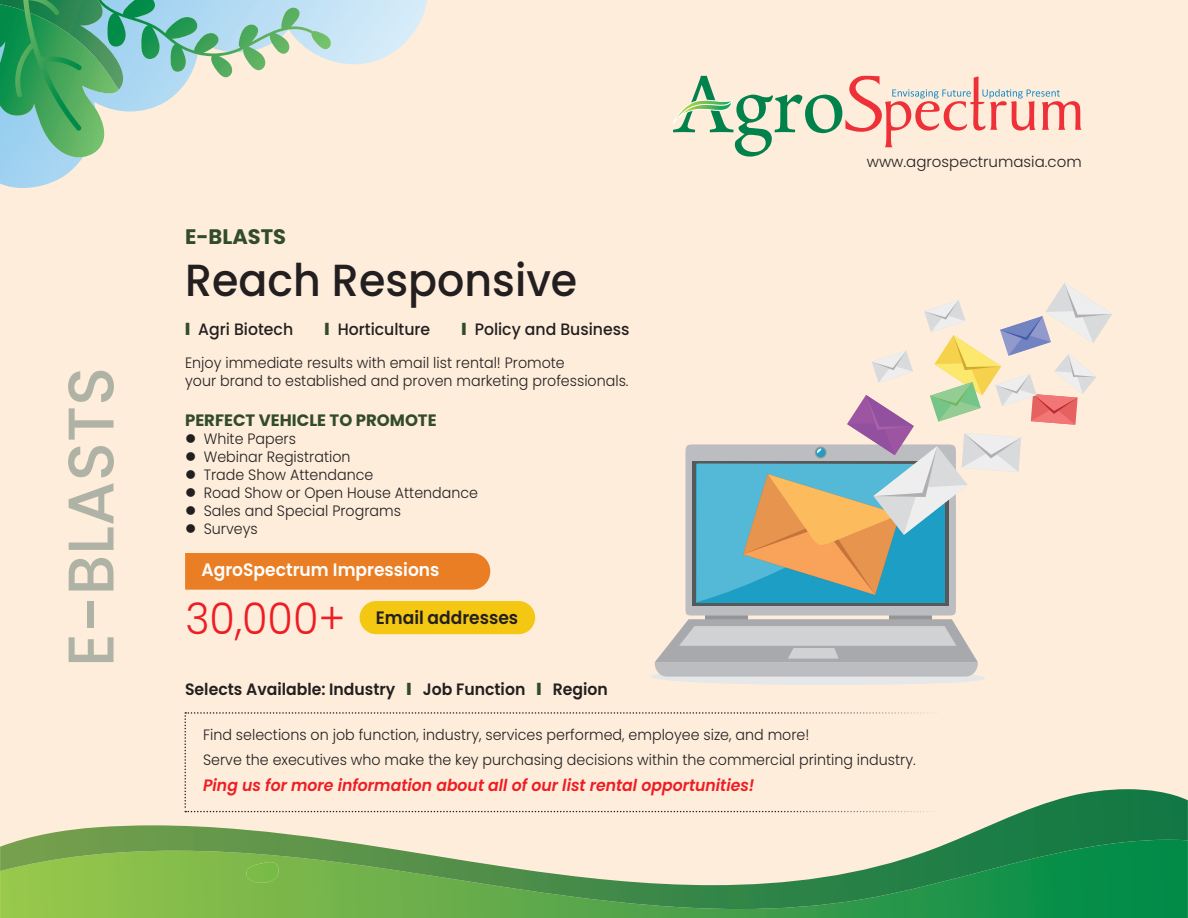
<style>
.page{position:relative;width:1188px;height:918px;background:#feeddb}
.page>*{position:absolute;margin:0;border:0;box-sizing:border-box;transform-origin:0 0}
.t1{font:500 64.5px "Poppins";color:#afb3a5}
.t2{font:500 45px "Poppins";color:#231f20;scale:.95 1}
.t3{font:300 43.5px "Poppins";color:#ee1d23;scale:.95 1}
.t4{font:700 21px "Poppins";color:#324c2a}
.t5{font:600 18px "Poppins";color:#fff;scale:.95 1}
.t6{font:600 18px "Poppins";color:#231f20;scale:.95 1}
.t7{font:italic 600 16.5px "Poppins";color:#ee1d23;scale:.95 1}
.t8{font:600 16.5px "Poppins";color:#231f20;scale:.95 1}
.t9{font:500 16.5px "Poppins";color:#231f20;scale:.95 1}
.t10{font:700 16.5px "Poppins";color:#324c2a}
.t11{font:300 15px "Poppins";color:#231f20;scale:.95 1}
.t12{font:300 15px "Poppins";color:#231f20}
.s1{font-weight:900;color:#324c2a}
</style>
<div class="page">
<svg style="left:0;top:0;width:427px;height:157px"></svg>
<svg style="left:672px;top:75px;width:410px;height:82px"></svg>
<svg style="left:0;top:909px;width:1188px;height:9px;background:#51a64a"></svg>
<svg style="left:0;top:789px;width:1188px;height:120px"></svg>
<svg style="left:246px;top:862px;width:34px;height:21px"></svg>
<div style="left:185px;top:553px;width:305px;height:37px;background:#e97e24"></div>
<div style="left:360px;top:601px;width:175px;height:33px;background:#f3c712;border-radius:17px"></div>
<svg style="left:184px;top:712px;width:760px;height:100px"></svg>
<div style="left:706px;top:616px;width:42px;height:12px;background:#939598"></div>
<div style="left:889px;top:616px;width:42px;height:12px;background:#939598"></div>
<svg style="left:651px;top:619px;width:334px;height:66px;background:#c7c6c6"></svg>
<svg style="left:686px;top:444px;width:270px;height:172px;background:#b6b7b9"></svg>
<div style="left:692px;top:461px;width:257px;height:144px;background:linear-gradient(to right,#57585a,#57585a)"></div>
<svg style="left:696px;top:283px;width:416px;height:319px"></svg>
<p class="t1" style="left:54px;top:667px;width:302px;rotate:-90deg">E-BLASTS</p>
<p class="t4" style="left:185px;top:225px;width:103px">E-BLASTS</p>
<p class="t2" style="left:185px;top:255px;width:414px">Reach Responsive</p>
<p class="t9" style="left:185px;top:320px;width:115px"><span class="s1">l</span> Agri Biotech</p>
<p class="t9" style="left:325px;top:320px;width:113px"><span class="s1">l</span> Horticulture</p>
<p class="t9" style="left:461px;top:320px;width:178px"><span class="s1">l</span> Policy and Business</p>
<p class="t11" style="left:185px;top:354px;width:401px">Enjoy immediate results with email list rental! Promote</p>
<p class="t11" style="left:185px;top:372px;width:468px">your brand to established and proven marketing professionals.</p>
<p class="t10" style="left:185px;top:410px;width:253px">PERFECT VEHICLE TO PROMOTE</p>
<p class="t11" style="left:185px;top:430px;width:118px">● White Papers</p>
<p class="t11" style="left:185px;top:448px;width:176px">● Webinar Registration</p>
<p class="t11" style="left:185px;top:466px;width:200px">● Trade Show Attendance</p>
<p class="t11" style="left:185px;top:484px;width:310px">● Road Show or Open House Attendance</p>
<p class="t11" style="left:185px;top:502px;width:229px">● Sales and Special Programs</p>
<p class="t11" style="left:185px;top:520px;width:78px">● Surveys</p>
<p class="t5" style="left:202px;top:559px;width:252px">AgroSpectrum Impressions</p>
<p class="t3" style="left:185px;top:594px;width:170px">30,000+</p>
<p class="t6" style="left:376px;top:607px;width:151px">Email addresses</p>
<p class="t12" style="left:867px;top:153px;width:216px">www.agrospectrumasia.com</p>
<p class="t8" style="left:185px;top:679px;width:447px">Selects Available: Industry <span class="s1">l</span> Job Function <span class="s1">l</span> Region</p>
<p class="t11" style="left:203px;top:726px;width:640px">Find selections on job function, industry, services performed, employee size, and more!</p>
<p class="t11" style="left:203px;top:751px;width:752px">Serve the executives who make the key purchasing decisions within the commercial printing industry.</p>
<p class="t7" style="left:203px;top:776px;width:582px">Ping us for more information about all of our list rental opportunities!</p>
</div>
